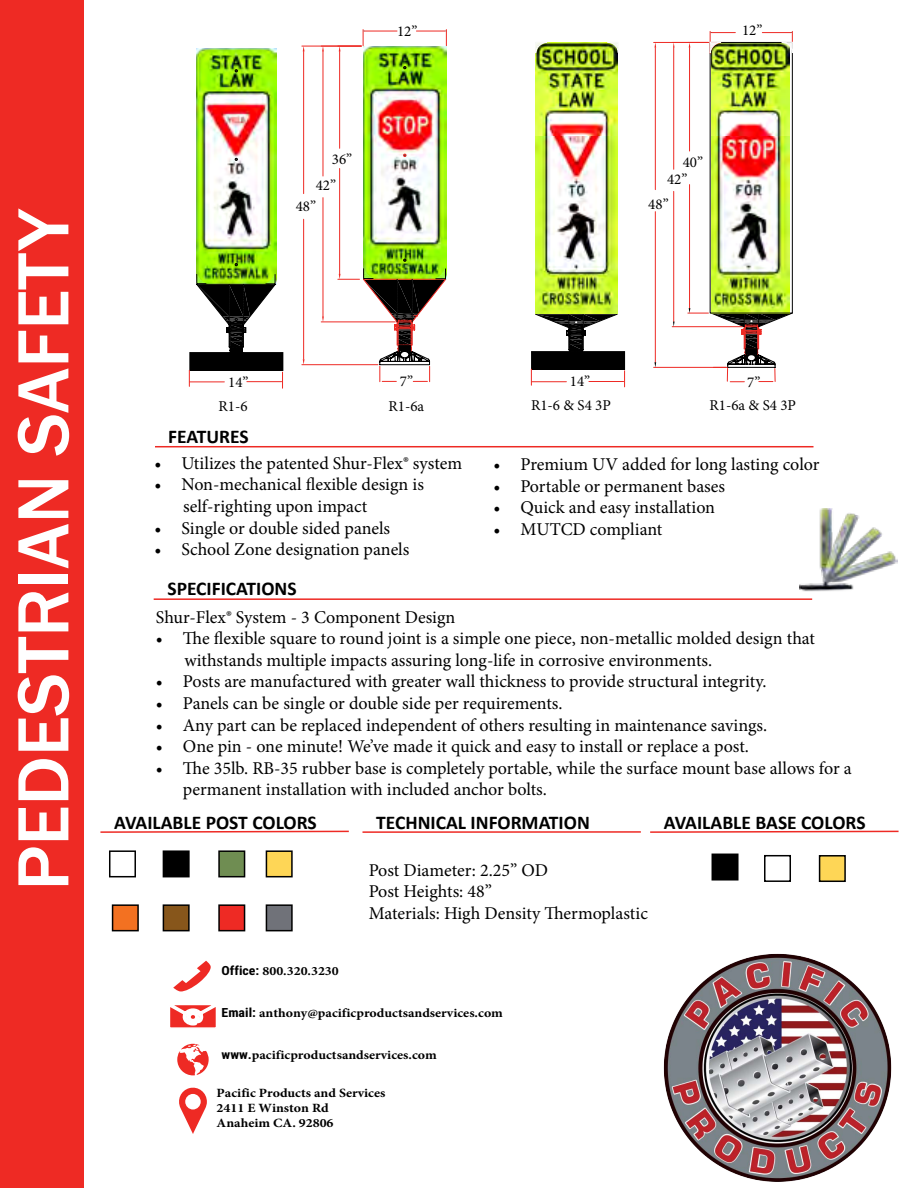
<style>
.page{position:relative;width:918px;height:1188px;background:#fff}
.page>*{position:absolute;margin:0;border:0;box-sizing:border-box;transform-origin:0 0}
.t1{font:500 75px "Franklin Gothic";color:#fff}
.t2{font:700 19.5px "Calibri";color:#000}
.t3{font:18px/21.6px "Minion Pro";color:#000}
.t4{font:15px/26.2px "Minion Pro";color:#000}
.t5{font:700 12.6px/15.1px "Minion Pro";color:#000;scale:1.1 1}
.s1{font-family:"Roboto Condensed"}
</style>
<div class="page">
<div style="left:0;top:0;width:84px;height:1188px;background:#ee2a24"></div>
<hr style="left:155px;top:446px;width:659px;height:1px;background:#ee2a24">
<hr style="left:154px;top:598px;width:658px;height:2px;background:#ee2a24">
<svg style="left:100px;top:830px;width:249px;height:3px"></svg>
<div style="left:109px;top:850px;width:27px;height:27px;border:2px solid #000"></div>
<div style="left:163px;top:851px;width:26px;height:26px;background:#000"></div>
<div style="left:163px;top:850px;width:27px;height:27px;border:2px solid #000"></div>
<div style="left:266px;top:905px;width:26px;height:26px;background:#707279"></div>
<div style="left:266px;top:904px;width:27px;height:27px;border:2px solid #000"></div>
<div style="left:219px;top:905px;width:26px;height:26px;background:#ee2a24"></div>
<div style="left:218px;top:904px;width:27px;height:27px;border:2px solid #000"></div>
<div style="left:219px;top:851px;width:26px;height:26px;background:#6f8d52"></div>
<div style="left:218px;top:850px;width:27px;height:27px;border:2px solid #000"></div>
<div style="left:113px;top:905px;width:25px;height:26px;background:#f37121"></div>
<div style="left:112px;top:904px;width:27px;height:27px;border:2px solid #000"></div>
<div style="left:266px;top:851px;width:26px;height:26px;background:#fed656"></div>
<div style="left:266px;top:850px;width:27px;height:27px;border:2px solid #000"></div>
<div style="left:163px;top:905px;width:26px;height:26px;background:#87561b"></div>
<div style="left:163px;top:904px;width:27px;height:27px;border:2px solid #000"></div>
<hr style="left:362px;top:831px;width:279px;height:2px;background:#ee2a24">
<svg style="left:173px;top:961px;width:38px;height:31px"></svg>
<svg style="left:170px;top:1005px;width:46px;height:23px"></svg>
<svg style="left:177px;top:1044px;width:32px;height:31px"></svg>
<svg style="left:179px;top:1087px;width:28px;height:47px"></svg>
<svg style="left:650px;top:830px;width:249px;height:3px"></svg>
<div style="left:764px;top:855px;width:27px;height:27px;border:2px solid #000"></div>
<div style="left:820px;top:856px;width:25px;height:25px;background:#fed656"></div>
<div style="left:819px;top:855px;width:27px;height:27px;border:2px solid #000"></div>
<div style="left:712px;top:854px;width:26px;height:26px;background:#000"></div>
<div style="left:712px;top:854px;width:27px;height:27px;border:2px solid #000"></div>
<div style="left:532px;top:352px;width:92px;height:17px;background:#000"></div>
<div style="left:531px;top:351px;width:94px;height:19px;border:2px solid #000"></div>
<hr style="left:672px;top:326px;width:70px;height:1px;background:#ee2a24">
<hr style="left:673px;top:48px;width:1px;height:121px;background:#ee2a24">
<hr style="left:673px;top:191px;width:1px;height:131px;background:#ee2a24">
<hr style="left:654px;top:42px;width:54px;height:1px;background:#ee2a24">
<hr style="left:654px;top:367px;width:72px;height:1px;background:#ee2a24">
<hr style="left:655px;top:48px;width:1px;height:142px;background:#ee2a24">
<hr style="left:655px;top:212px;width:1px;height:150px;background:#ee2a24">
<img style="left:536px;top:42px;width:82px;height:223px">
<svg style="left:535px;top:42px;width:12px;height:11px"></svg>
<svg style="left:599px;top:42px;width:19px;height:11px"></svg>
<div style="left:190px;top:353px;width:93px;height:17px;background:#000"></div>
<div style="left:189px;top:352px;width:94px;height:19px;border:2px solid #000"></div>
<hr style="left:323px;top:198px;width:1px;height:119px;background:#ee2a24">
<hr style="left:323px;top:51px;width:1px;height:125px;background:#ee2a24">
<hr style="left:321px;top:322px;width:74px;height:1px;background:#ee2a24">
<hr style="left:303px;top:219px;width:1px;height:140px;background:#ee2a24">
<hr style="left:303px;top:51px;width:1px;height:143px;background:#ee2a24">
<hr style="left:302px;top:364px;width:76px;height:1px;background:#ee2a24">
<hr style="left:302px;top:46px;width:59px;height:1px;background:#ee2a24">
<img style="left:196px;top:48px;width:80px;height:226px">
<svg style="left:235px;top:69px;width:3px;height:197px"></svg>
<hr style="left:190px;top:382px;width:34px;height:1px;background:#ee2a24">
<hr style="left:247px;top:381px;width:35px;height:1px;background:#ee2a24">
<hr style="left:589px;top:381px;width:35px;height:1px;background:#ee2a24">
<svg style="left:189px;top:370px;width:1px;height:16px"></svg>
<svg style="left:282px;top:372px;width:1px;height:16px"></svg>
<svg style="left:624px;top:371px;width:1px;height:16px"></svg>
<img style="left:337px;top:29px;width:110px;height:353px">
<img style="left:687px;top:31px;width:106px;height:351px">
<img style="left:799px;top:508px;width:99px;height:92px">
<svg style="left:196px;top:274px;width:80px;height:81px"></svg>
<div style="left:230px;top:347px;width:12px;height:5px;border:2px solid #000"></div>
<div style="left:398px;top:345px;width:13px;height:6px;border:2px solid #000"></div>
<img style="left:531px;top:265px;width:87px;height:120px">
<div style="left:745px;top:348px;width:13px;height:6px;border:2px solid #000"></div>
<img style="left:663px;top:953px;width:229px;height:229px">
<p class="t4" style="left:397px;top:18px;width:22px">12”</p>
<p class="t4" style="left:742px;top:17px;width:22px">12”</p>
<h1 class="t1" style="left:-3px;top:891px;width:685px;rotate:-90deg">PEDESTRIAN SAFETY</h1>
<p class="t4" style="left:316px;top:146px;width:38px;text-indent:16px">36”<br>42”</p>
<p class="t4" style="left:296px;top:193px;width:22px">48”</p>
<p class="t4" style="left:667px;top:154px;width:38px;line-height:16.8px;text-indent:16px">40”<br>42”</p>
<p class="t4" style="left:648px;top:191px;width:22px">48”</p>
<p class="t4" style="left:228px;top:369px;width:22px">14”</p>
<p class="t4" style="left:400px;top:368px;width:15px">7”</p>
<p class="t4" style="left:570px;top:368px;width:22px">14”</p>
<p class="t4" style="left:747px;top:369px;width:15px">7”</p>
<p class="t4" style="left:219px;top:393px;width:31px">R1-6</p>
<p class="t4" style="left:389px;top:393px;width:37px">R1-6a</p>
<p class="t4" style="left:531px;top:392px;width:81px">R1-6 &amp; S4 3P</p>
<p class="t4" style="left:710px;top:392px;width:88px">R1-6a &amp; S4 3P</p>
<p class="t2" style="left:168px;top:423px;width:82px">FEATURES</p>
<p class="t3" style="left:154px;top:452px;width:309px">• Utilizes the patented Shur-Flex® system</p>
<p class="t3" style="left:183px;top:474px;width:242px;text-indent:-29px">• Non-mechanical flexible design is self-righting upon impact</p>
<p class="t3" style="left:154px;top:517px;width:237px">• Single or double sided panels</p>
<p class="t3" style="left:154px;top:539px;width:256px">• School Zone designation panels</p>
<p class="t3" style="left:493px;top:454px;width:328px">• Premium UV added for long lasting color</p>
<p class="t3" style="left:493px;top:475px;width:233px">• Portable or permanent bases</p>
<p class="t3" style="left:493px;top:497px;width:223px">• Quick and easy installation</p>
<p class="t3" style="left:493px;top:519px;width:170px">• MUTCD compliant</p>
<p class="t2" style="left:167px;top:575px;width:131px">SPECIFICATIONS</p>
<p class="t3" style="left:156px;top:606px;width:301px">Shur-Flex® System - 3 Component Design</p>
<p class="t3" style="left:185px;top:628px;width:632px;text-indent:-29px">• The flexible square to round joint is a simple one piece, non-metallic molded design that withstands multiple impacts assuring long-life in corrosive environments.</p>
<p class="t3" style="left:156px;top:671px;width:612px">• Posts are manufactured with greater wall thickness to provide structural integrity.</p>
<p class="t3" style="left:156px;top:693px;width:408px">• Panels can be single or double side per requirements.</p>
<p class="t3" style="left:156px;top:714px;width:613px">• Any part can be replaced independent of others resulting in maintenance savings.</p>
<p class="t3" style="left:156px;top:736px;width:595px">• One pin - one minute! We’ve made it quick and easy to install or replace a post.</p>
<p class="t3" style="left:183px;top:757px;width:670px;text-indent:-27px">• The 35lb. RB-35 rubber base is completely portable, while the surface mount base allows for a permanent installation with included anchor bolts.</p>
<p class="t2" style="left:114px;top:809px;width:204px">AVAILABLE POST COLORS</p>
<p class="t2" style="left:376px;top:809px;width:215px">TECHNICAL INFORMATION</p>
<p class="t3" style="left:369px;top:859px;width:281px">Post Diameter: 2.25” OD<br>Post Heights: 48”<br>Materials: High Density Thermoplastic</p>
<p class="t2" style="left:664px;top:809px;width:203px">AVAILABLE BASE COLORS</p>
<p class="t5" style="left:222px;top:963px;width:108px"><span class="s1">Office:</span> 800.320.3230</p>
<p class="t5" style="left:222px;top:1005px;width:257px"><span class="s1">Email:</span> anthony@pacificproductsandservices.com</p>
<p class="t5" style="left:222px;top:1047px;width:197px"><span class="s1">www.</span>pacificproductsandservices.com</p>
<p class="t5" style="left:217px;top:1085px;width:155px">Pacific Products and Services<br>2411 E Winston Rd<br>Anaheim CA. 92806</p>
</div>
